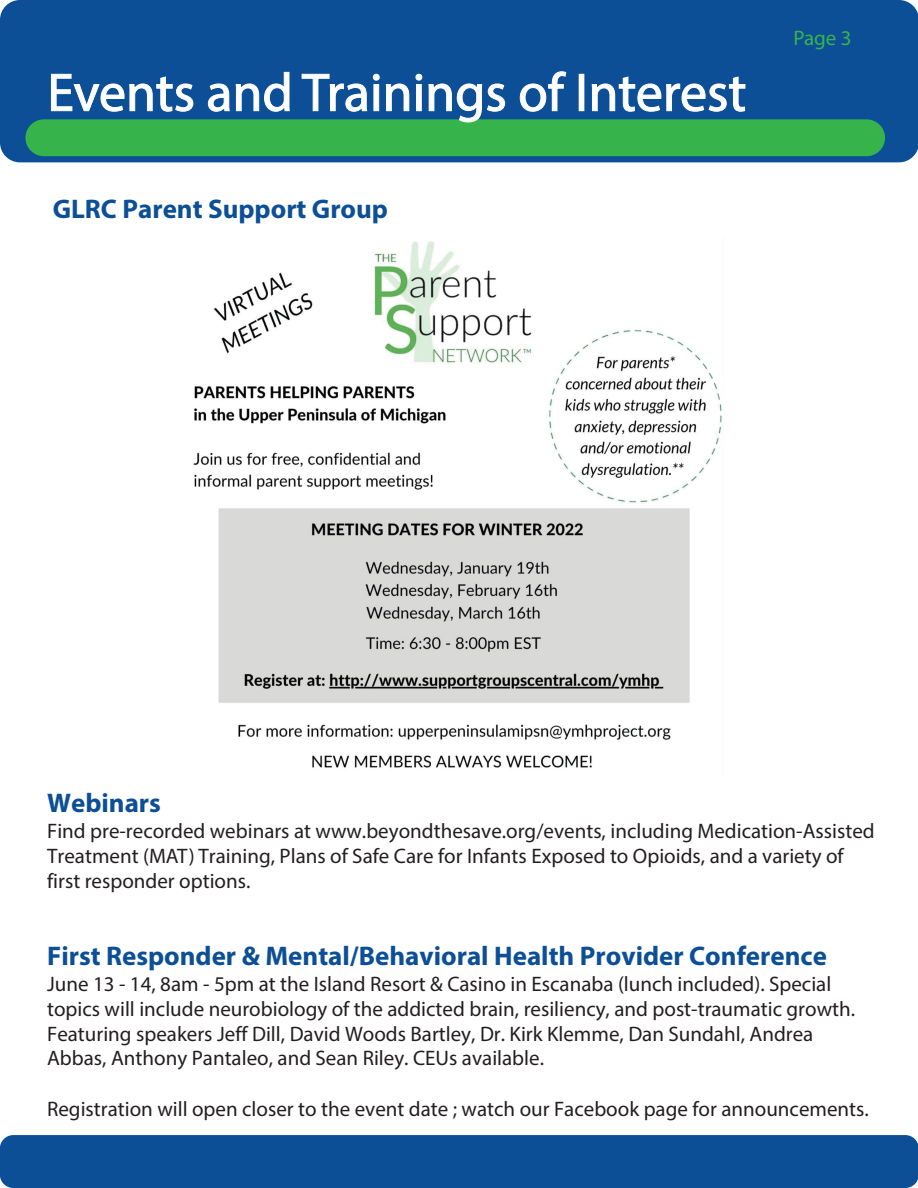
<style>
.page{position:relative;width:918px;height:1188px;background:#fff}
.page>*{position:absolute;margin:0;border:0;box-sizing:border-box;transform-origin:0 0}
.t1{font:54px "Myriad Pro";color:#fff}
.t2{font:700 27px "Myriad Pro";color:#0c4f97}
.t3{font:21px/24.9px "Myriad Pro";color:#231f20}
.t4{font:21px "Myriad Pro";color:#36b44b}
</style>
<div class="page">
<div style="left:0;top:1135px;width:918px;height:53px;background:#0c4f97;border-radius:13px"></div>
<div style="left:0;top:0;width:918px;height:162px;background:#0c4f97"></div>
<div style="left:25px;top:119px;width:860px;height:37px;background:#36b44b;border-radius:18px"></div>
<svg style="left:51px;top:74px;width:143px;height:38px;background:#2f68a6"></svg>
<svg style="left:208px;top:72px;width:82px;height:40px;background:#2e68a5"></svg>
<svg style="left:301px;top:73px;width:79px;height:39px;background:#2e68a5"></svg>
<svg style="left:386px;top:73px;width:119px;height:50px;background:#2a699d"></svg>
<svg style="left:520px;top:71px;width:47px;height:41px;background:#2c66a4"></svg>
<svg style="left:591px;top:76px;width:155px;height:36px;background:#3169a6"></svg>
<img style="left:193px;top:241px;width:529px;height:527px">
<h1 class="t1" style="left:47px;top:59px;width:700px">Events and Trainings of Interest</h1>
<p class="t2" style="left:53px;top:191px;width:337px">GLRC Parent Support Group</p>
<p class="t4" style="left:793px;top:25px;width:60px">Page 3</p>
<p class="t2" style="left:47px;top:785px;width:115px">Webinars</p>
<p class="t3" style="left:47px;top:818px;width:829px">Find pre-recorded webinars at www.beyondthesave.org/events, including Medication-Assisted<br>Treatment (MAT) Training, Plans of Safe Care for Infants Exposed to Opioids, and a variety of first responder options.</p>
<p class="t2" style="left:47px;top:939px;width:781px">First Responder &amp; Mental/Behavioral Health Provider Conference</p>
<p class="t3" style="left:47px;top:971px;width:810px">June 13 - 14, 8am - 5pm at the Island Resort &amp; Casino in Escanaba (lunch included). Special topics will include neurobiology of the addicted brain, resiliency, and post-traumatic growth.<br>Featuring speakers Jeff Dill, David Woods Bartley, Dr. Kirk Klemme, Dan Sundahl, Andrea Abbas, Anthony Pantaleo, and Sean Riley. CEUs available.</p>
<p class="t3" style="left:47px;top:1096px;width:823px">Registration will open closer to the event date ; watch our Facebook page for announcements.</p>
</div>
